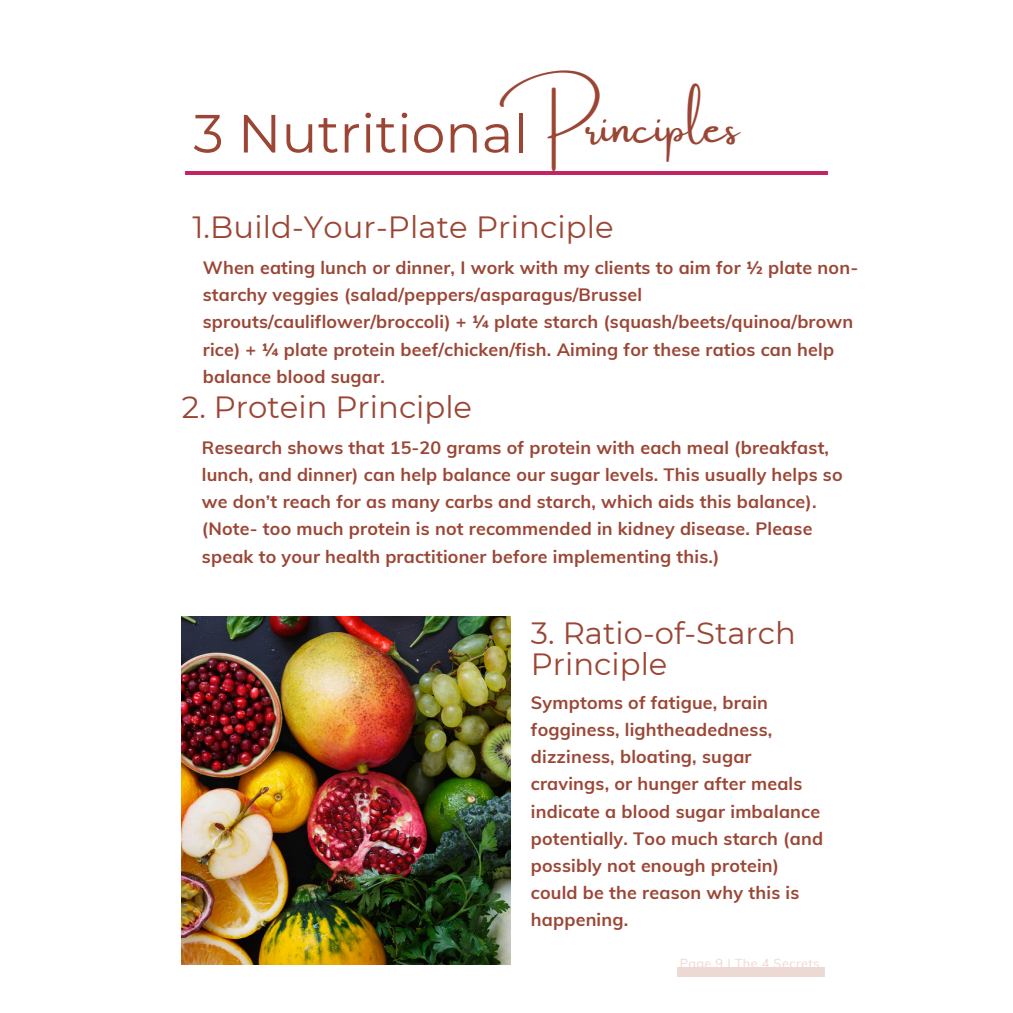
<style>
.page{position:relative;width:1013px;height:1013px;background:#fff}
.page>*{position:absolute;margin:0;border:0;box-sizing:border-box;transform-origin:0 0}
.t1{font:53.75px "Montserrat";color:#9b4635}
.t2{font:48px "Amsterdam One";color:#9b4635}
.t3{font:30.62px/30.6px "Montserrat";color:#9b4635}
.t4{font:700 17.88px/27.2px "Muli";letter-spacing:.01em;color:#9b4635}
.t5{font:12.75px "Muli";letter-spacing:.03em;color:#efd7d6}
</style>
<div class="page">
<img style="left:184px;top:172px;width:645px;height:2px">
<img style="left:182px;top:616px;width:328px;height:348px">
<h3 class="t2" style="left:499px;top:100px;width:241px">Principles</h3>
<h4 class="t1" style="left:193px;top:100px;width:336px">3 Nutritional</h4>
<p class="t3" style="left:192px;top:211px;width:422px">1.Build-Your-Plate Principle</p>
<h4 class="t4" style="left:203px;top:253px;width:657px">When eating lunch or dinner, I work with my clients to aim for ½ plate non&shy;starchy veggies (salad/peppers/asparagus/Brussel sprouts/cauliflower/broccoli) + ¼ plate starch (squash/beets/quinoa/brown rice) + ¼ plate protein beef/chicken/fish. Aiming for these ratios can help balance blood sugar.</h4>
<h1 class="t3" style="left:182px;top:391px;width:292px">2. Protein Principle</h1>
<p class="t4" style="left:202px;top:433px;width:642px">Research shows that 15-20 grams of protein with each meal (breakfast, lunch, and dinner) can help balance our sugar levels. This usually helps so we don’t reach for as many carbs and starch, which aids this balance). (Note- too much protein is not recommended in kidney disease. Please speak to your health practitioner before implementing this.)</p>
<h3 class="t3" style="left:531px;top:617px;width:266px">3. Ratio-of-Starch<br>Principle</h3>
<h3 class="t4" style="left:531px;top:688px;width:294px">Symptoms of fatigue, brain fogginess, lightheadedness, dizziness, bloating, sugar cravings, or hunger after meals indicate a blood sugar imbalance potentially. Too much starch (and possibly not enough protein) could be the reason why this is happening.</h3>
<h4 class="t5" style="left:679px;top:955px;width:141px">Page 9 | The 4 Secrets</h4>
</div>
